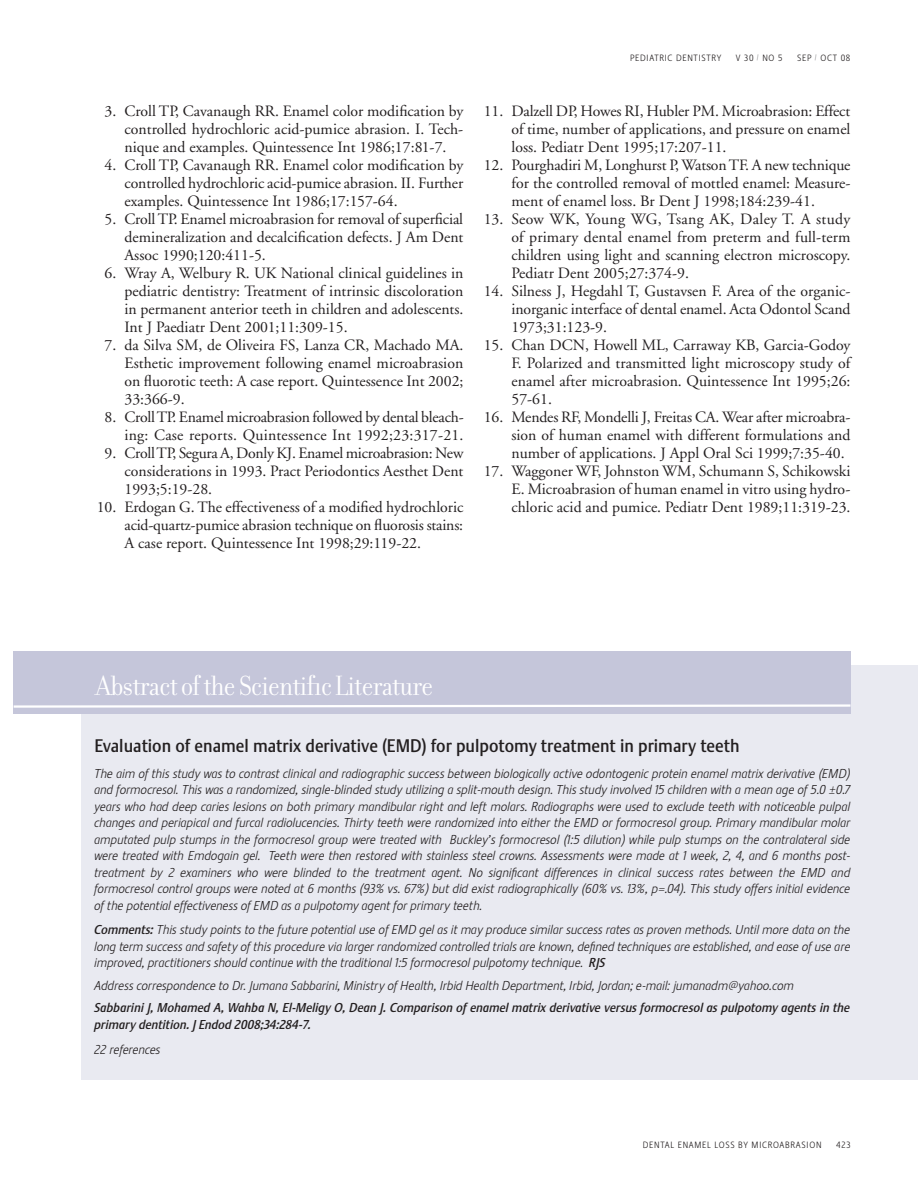
<style>
.page{position:relative;width:918px;height:1202px;background:#fff}
.page>*{position:absolute;margin:0;border:0;box-sizing:border-box;transform-origin:0 0}
.t1{font:30px "Filosofia Grand";letter-spacing:-.02em;color:#fff}
.t2{font:500 18px "Stalemate LF";color:#231f20}
.t3{font:15.75px/18px "Adobe Garamond";color:#231f20;text-align:justify}
.t4{font:italic 300 12.75px/16.5px "Stalemate LF";letter-spacing:-.005em;color:#231f20;text-align:justify}
.t5{font:italic 500 12.75px/16.5px "Stalemate LF";letter-spacing:-.005em;color:#231f20}
.t6{font:300 9px "Stalemate LF";letter-spacing:.08em;color:#231f20}
.s1{font-weight:500}
</style>
<div class="page">
<div style="left:81px;top:665px;width:837px;height:414px;background:#e9eaf1"></div>
<div style="left:14px;top:651px;width:837px;height:62px;background:#c5c6da"></div>
<svg style="left:13px;top:703px;width:838px;height:6px"></svg>
<p class="t3" style="left:124px;top:102px;width:340px;text-indent:-20px">3. Croll TP, Cavanaugh RR. Enamel color modification by controlled hydrochloric acid-pumice abrasion. I. Tech&shy;nique and examples. Quintessence Int 1986;17:81-7.</p>
<p class="t3" style="left:124px;top:156px;width:340px;text-indent:-20px">4. Croll TP, Cavanaugh RR. Enamel color modification by controlled hydrochloric acid-pumice abrasion. II. Further examples. Quintessence Int 1986;17:157-64.</p>
<p class="t3" style="left:124px;top:210px;width:340px;text-indent:-20px">5. Croll TP. Enamel microabrasion for removal of superficial demineralization and decalcification defects. J Am Dent Assoc 1990;120:411-5.</p>
<p class="t3" style="left:124px;top:264px;width:340px;text-indent:-20px">6. Wray A, Welbury R. UK National clinical guidelines in pediatric dentistry: Treatment of intrinsic discoloration in permanent anterior teeth in children and adolescents.<br>Int J Paediatr Dent 2001;11:309-15.</p>
<p class="t3" style="left:124px;top:336px;width:341px;text-indent:-20px">7. da Silva SM, de Oliveira FS, Lanza CR, Machado MA.<br>Esthetic improvement following enamel microabrasion on fluorotic teeth: A case report. Quintessence Int 2002; 33:366-9.</p>
<p class="t3" style="left:105px;top:408px;width:361px;text-align:right">8. Croll TP. Enamel microabrasion followed by dental bleach&shy;ing: Case reports. Quintessence Int 1992;23:317-21.</p>
<p class="t3" style="left:124px;top:444px;width:340px;text-indent:-20px">9. Croll TP, Segura A, Donly KJ. Enamel microabrasion: New considerations in 1993. Pract Periodontics Aesthet Dent 1993;5:19-28.</p>
<p class="t3" style="left:124px;top:498px;width:340px;text-indent:-28px">10. Erdogan G. The effectiveness of a modified hydrochloric acid-quartz-pumice abrasion technique on fluorosis stains:<br>A case report. Quintessence Int 1998;29:119-22.</p>
<p class="t6" style="left:630px;top:52px;width:93px">PEDIATRIC DENTISTRY</p>
<p class="t6" style="left:736px;top:52px;width:48px">V 30 <sup>/</sup> NO 5</p>
<p class="t6" style="left:797px;top:52px;width:55px">SEP <sup>/</sup> OCT 08</p>
<p class="t3" style="left:511px;top:102px;width:341px;text-indent:-28px">11. Dalzell DP, Howes RI, Hubler PM. Microabrasion: Effect of time, number of applications, and pressure on enamel loss. Pediatr Dent 1995;17:207-11.</p>
<p class="t3" style="left:511px;top:156px;width:341px;text-indent:-28px">12. Pourghadiri M, Longhurst P, Watson TF. A new technique for the controlled removal of mottled enamel: Measure&shy;ment of enamel loss. Br Dent J 1998;184:239-41.</p>
<p class="t3" style="left:511px;top:210px;width:341px;text-indent:-28px">13. Seow WK, Young WG, Tsang AK, Daley T. A study of primary dental enamel from preterm and full-term children using light and scanning electron microscopy.<br>Pediatr Dent 2005;27:374-9.</p>
<p class="t3" style="left:511px;top:282px;width:341px;text-indent:-28px">14. Silness J, Hegdahl T, Gustavsen F. Area of the organic&shy;inorganic interface of dental enamel. Acta Odontol Scand 1973;31:123-9.</p>
<p class="t3" style="left:512px;top:336px;width:340px;text-indent:-28px">15. Chan DCN, Howell ML, Carraway KB, Garcia-Godoy F. Polarized and transmitted light microscopy study of enamel after microabrasion. Quintessence Int 1995;26:<br>57-61.</p>
<p class="t3" style="left:511px;top:408px;width:341px;text-indent:-28px">16. Mendes RF, Mondelli J, Freitas CA. Wear after microabra&shy;sion of human enamel with different formulations and number of applications. J Appl Oral Sci 1999;7:35-40.</p>
<p class="t3" style="left:511px;top:462px;width:341px;text-indent:-28px">17. Waggoner WF, Johnston WM, Schumann S, Schikowski E. Microabrasion of human enamel in vitro using hydro&shy;chloric acid and pumice. Pediatr Dent 1989;11:319-23.</p>
<h1 class="t1" style="left:96px;top:670px;width:339px">Abstract of the Scientific Literature</h1>
<p class="t2" style="left:94px;top:735px;width:647px">Evaluation of enamel matrix derivative (EMD) for pulpotomy treatment in primary teeth</p>
<p class="t4" style="left:94px;top:765px;width:758px">The aim of this study was to contrast clinical and radiographic success between biologically active odontogenic protein enamel matrix derivative (EMD) and formocresol. This was a randomized, single-blinded study utilizing a split-mouth design. This study involved 15 children with a mean age of 5.0 ±0.7 years who had deep caries lesions on both primary mandibular right and left molars. Radiographs were used to exclude teeth with noticeable pulpal changes and periapical and furcal radiolucencies. Thirty teeth were randomized into either the EMD or formocresol group. Primary mandibular molar amputated pulp stumps in the formocresol group were treated with Buckley’s formocresol (1:5 dilution) while pulp stumps on the contralateral side were treated with Emdogain gel. Teeth were then restored with stainless steel crowns. Assessments were made at 1 week, 2, 4, and 6 months post&shy;treatment by 2 examiners who were blinded to the treatment agent. No significant differences in clinical success rates between the EMD and formocresol control groups were noted at 6 months (93% vs. 67%) but did exist radiographically (60% vs. 13%, p=.04). This study offers initial evidence of the potential effectiveness of EMD as a pulpotomy agent for primary teeth.</p>
<p class="t4" style="left:94px;top:921px;width:758px"><span class="s1">Comments:</span> This study points to the future potential use of EMD gel as it may produce similar success rates as proven methods. Until more data on the long term success and safety of this procedure via larger randomized controlled trials are known, defined techniques are established, and ease of use are improved, practitioners should continue with the traditional 1:5 formocresol pulpotomy technique. <span class="s1">RJS</span></p>
<p class="t4" style="left:94px;top:976px;width:701px">Address correspondence to Dr. Jumana Sabbarini, Ministry of Health, Irbid Health Department, Irbid, Jordan; e-mail: jumanadm@yahoo.com</p>
<p class="t5" style="left:94px;top:999px;width:757px">Sabbarini J, Mohamed A, Wahba N, El-Meligy O, Dean J. Comparison of enamel matrix derivative versus formocresol as pulpotomy agents in the primary dentition. J Endod 2008;34:284-7.</p>
<p class="t4" style="left:94px;top:1041px;width:68px">22 references</p>
<p class="t6" style="left:643px;top:1139px;width:180px">DENTAL ENAMEL LOSS BY MICROABRASION</p>
<p class="t6" style="left:836px;top:1139px;width:16px">423</p>
</div>
